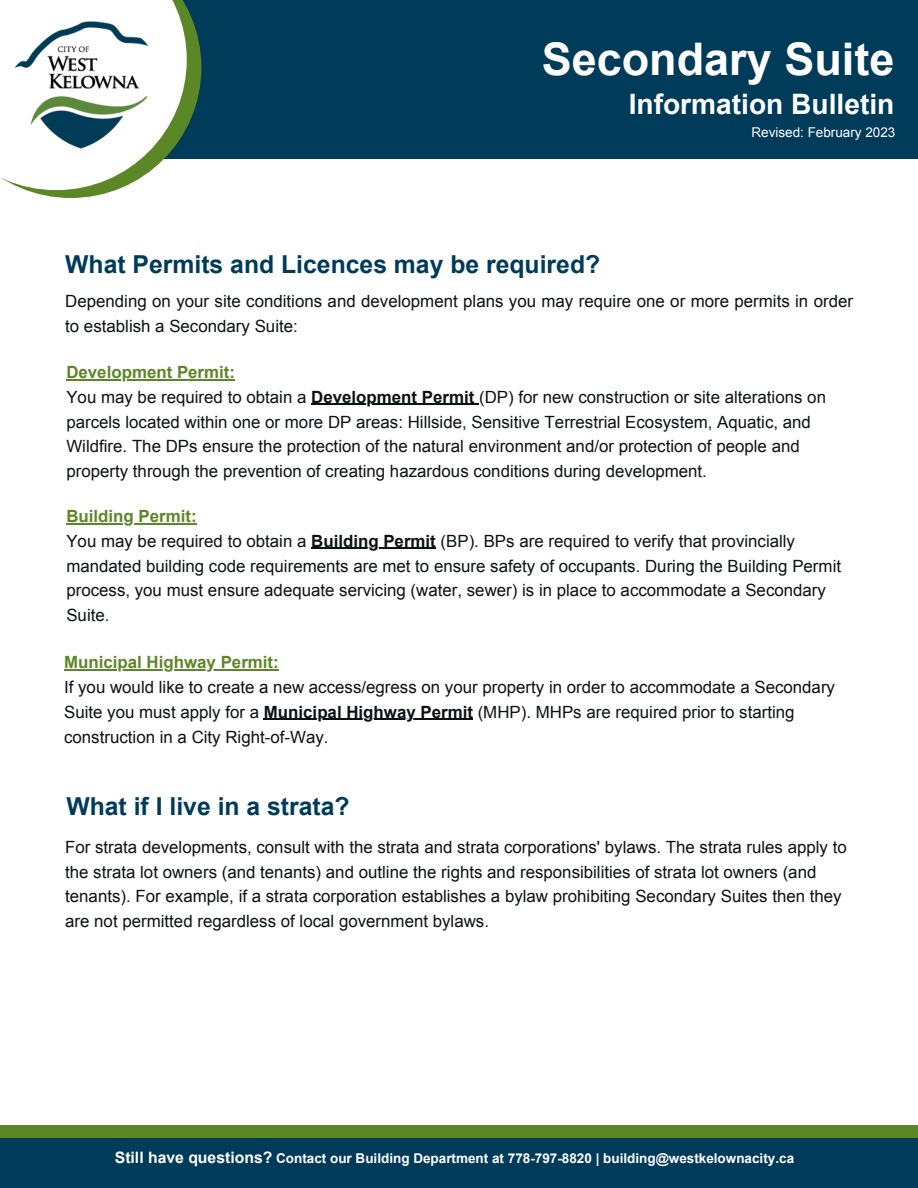
<style>
.page{position:relative;width:918px;height:1188px;background:#fff}
.page>*{position:absolute;margin:0;border:0;box-sizing:border-box;transform-origin:0 0}
.t1{font:700 45px "Arial";color:#fff}
.t2{font:700 28.2px "Arial";color:#fff}
.t3{font:700 24.75px "Arial";color:#003b5a}
.t4{font:16.8px/24.8px "Arial";color:#0b1216}
.t5{font:700 16.8px "Arial";color:#5c8727}
.t6{font:700 13.5px "Arial";color:#fff}
.t7{font:13.5px "Arial";color:#fff}
.s1{font-weight:700;color:#5c8727}
.s2{font-weight:700}
.s3{font-size:15.75px}
</style>
<div class="page">
<div style="left:0;top:0;width:918px;height:159px;background:#003b5a"></div>
<svg style="left:0;top:0;width:201px;height:198px"></svg>
<img style="left:16px;top:21px;width:131px;height:127px">
<hr style="left:66px;top:379px;width:169px;height:1px;background:#5c8727">
<hr style="left:311px;top:404px;width:168px;height:1px;background:#0b1216">
<hr style="left:66px;top:523px;width:131px;height:1px;background:#5c8727">
<hr style="left:311px;top:548px;width:125px;height:1px;background:#0b1216">
<hr style="left:64px;top:669px;width:215px;height:1px;background:#5c8727">
<hr style="left:264px;top:719px;width:209px;height:1px;background:#0b1216">
<div style="left:0;top:1125px;width:918px;height:13px;background:#5c8727"></div>
<div style="left:0;top:1138px;width:918px;height:50px;background:#003b5a"></div>
<h1 class="t1" style="left:542px;top:30px;width:354px">Secondary Suite</h1>
<h2 class="t2" style="left:629px;top:85px;width:267px">Information Bulletin</h2>
<p class="t7" style="left:751px;top:124px;width:146px">Revised: February 2023</p>
<h3 class="t3" style="left:65px;top:248px;width:537px">What Permits and Licences may be required?</h3>
<p class="t4" style="left:65px;top:289px;width:789px">Depending on your site conditions and development plans you may require one or more permits in order to establish a Secondary Suite:</p>
<p class="t4" style="left:66px;top:360px;width:761px"><span class="s1">Development Permit:<br></span>You may be required to obtain a <span class="s2">Development Permit</span> (DP) for new construction or site alterations on parcels located within one or more DP areas: Hillside, Sensitive Terrestrial Ecosystem, Aquatic, and Wildfire. The DPs ensure the protection of the natural environment and/or protection of people and property through the prevention of creating hazardous conditions during development.</p>
<p class="t4" style="left:66px;top:504px;width:776px"><span class="s1">Building Permit:<br></span>You may be required to obtain a <span class="s2">Building Permit</span> (BP). BPs are required to verify that provincially mandated building code requirements are met to ensure safety of occupants. During the Building Permit process, you must ensure adequate servicing (water, sewer) is in place to accommodate a Secondary Suite.</p>
<p class="t5" style="left:64px;top:651px;width:216px">Municipal Highway Permit:</p>
<p class="t4" style="left:64px;top:675px;width:772px">If you would like to create a new access/egress on your property in order to accommodate a Secondary<br>Suite you must apply for a <span class="s2">Municipal Highway Permit</span> (MHP). MHPs are required prior to starting construction in a City Right-of-Way.</p>
<h3 class="t3" style="left:66px;top:789px;width:285px">What if I live in a strata?</h3>
<p class="t4" style="left:65px;top:835px;width:783px">For strata developments, consult with the strata and strata corporations' bylaws. The strata rules apply to the strata lot owners (and tenants) and outline the rights and responsibilities of strata lot owners (and tenants). For example, if a strata corporation establishes a bylaw prohibiting Secondary Suites then they are not permitted regardless of local government bylaws.</p>
<p class="t6" style="left:115px;top:1150px;width:681px"><span class="s3">Still have questions?</span> Contact our Building Department at 778-797-8820 | building@westkelownacity.ca</p>
</div>
